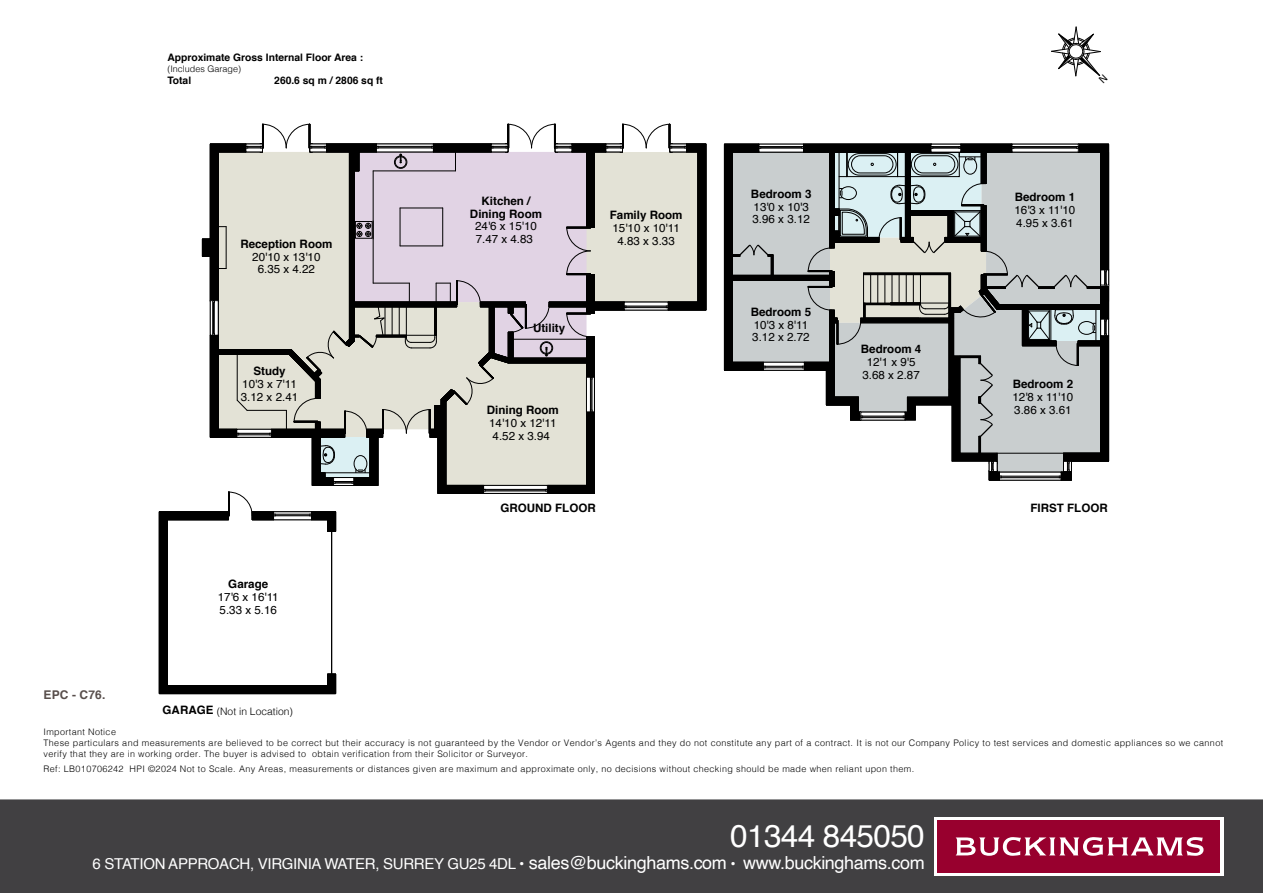
<style>
.page{position:relative;width:1263px;height:893px;background:#fff}
.page>*{position:absolute;margin:0;border:0;box-sizing:border-box;transform-origin:0 0}
.t1{font:31.5px "Helvetica";letter-spacing:-.02em;color:#fff}
.t2{font:15px "Helvetica";letter-spacing:-.02em;color:#fff}
.t3{font:700 12px "Helvetica";letter-spacing:.01em;color:#584e4b}
.t4{font:11.55px/12.9px "Helvetica";color:#000}
.t5{font:700 11.55px/12.9px "Helvetica";color:#000;text-align:center}
.t6{font:700 10.35px "Helvetica";color:#000}
.t7{font:300 10.35px "Helvetica";color:#000}
.t8{font:300 9px/10.8px "Helvetica";letter-spacing:.04em;color:#000}
.t9{font:300 9px "Helvetica";color:#000}
.s1{font-weight:700;font-size:11.55px}
.s2{font-size:18px}
</style>
<div class="page">
<hr style="left:706px;top:144px;width:1px;height:166px;background:#000">
<hr style="left:989px;top:480px;width:82px;height:1px;background:#000">
<svg style="left:724px;top:144px;width:385px;height:336px"></svg>
<hr style="left:765px;top:367px;width:37px;height:1px;background:#000">
<svg style="left:159px;top:124px;width:547px;height:570px"></svg>
<div style="left:0;top:799px;width:1263px;height:94px;background:#414042"></div>
<div style="left:934px;top:817px;width:289px;height:58px;background:linear-gradient(to right,#fff,#fff)"></div>
<div style="left:937px;top:820px;width:283px;height:52px;background:#98002e"></div>
<svg style="left:955px;top:837px;width:248px;height:19px"></svg>
<svg style="left:1051px;top:27px;width:50px;height:50px"></svg>
<p class="t6" style="left:167px;top:49px;width:197px">Approximate Gross Internal Floor Area :</p>
<p class="t9" style="left:167px;top:61px;width:75px">(Includes Garage)</p>
<p class="t6" style="left:167px;top:72px;width:25px">Total</p>
<p class="t6" style="left:274px;top:72px;width:110px">260.6 sq m / 2806 sq ft</p>
<p class="t5" style="left:240px;top:237px;width:94px">Reception Room</p>
<p class="t4" style="left:252px;top:250px;width:70px;text-align:center">20'10 x 13'10<br>6.35 x 4.22</p>
<p class="t5" style="left:253px;top:365px;width:34px">Study</p>
<p class="t4" style="left:241px;top:378px;width:59px">10'3 x 7'11<br>3.12 x 2.41</p>
<h3 class="t3" style="left:44px;top:685px;width:63px">EPC - C76.</h3>
<p class="t5" style="left:228px;top:578px;width:41px">Garage</p>
<p class="t4" style="left:218px;top:591px;width:62px">17'6 x 16'11<br>5.33 x 5.16</p>
<p class="t7" style="left:163px;top:702px;width:132px"><span class="s1">GARAGE</span> (Not in Location)</p>
<p class="t5" style="left:470px;top:194px;width:74px">Kitchen /<br>Dining Room</p>
<p class="t4" style="left:475px;top:220px;width:63px">24'6 x 15'10<br>7.47 x 4.83</p>
<p class="t5" style="left:610px;top:208px;width:74px">Family Room</p>
<p class="t4" style="left:612px;top:221px;width:69px;text-align:center">15'10 x 10'11<br>4.83 x 3.33</p>
<p class="t5" style="left:533px;top:322px;width:34px">Utility</p>
<p class="t5" style="left:487px;top:404px;width:74px">Dining Room</p>
<p class="t4" style="left:489px;top:417px;width:69px">14'10 x 12'11<br>4.52 x 3.94</p>
<p class="t5" style="left:500px;top:501px;width:97px">GROUND FLOOR</p>
<p class="t5" style="left:751px;top:187px;width:62px">Bedroom 3</p>
<p class="t4" style="left:752px;top:200px;width:59px">13'0 x 10'3<br>3.96 x 3.12</p>
<p class="t5" style="left:751px;top:305px;width:62px">Bedroom 5</p>
<p class="t4" style="left:752px;top:318px;width:59px">10'3 x 8'11<br>3.12 x 2.72</p>
<p class="t5" style="left:861px;top:342px;width:62px">Bedroom 4</p>
<p class="t4" style="left:862px;top:355px;width:59px;text-align:center">12'1 x 9'5<br>3.68 x 2.87</p>
<p class="t5" style="left:1015px;top:191px;width:62px">Bedroom 1</p>
<p class="t4" style="left:1014px;top:204px;width:62px">16'3 x 11'10<br>4.95 x 3.61</p>
<p class="t5" style="left:1013px;top:378px;width:62px">Bedroom 2</p>
<p class="t4" style="left:1012px;top:391px;width:62px">12'8 x 11'10<br>3.86 x 3.61</p>
<p class="t5" style="left:1030px;top:501px;width:79px">FIRST FLOOR</p>
<p class="t8" style="left:44px;top:726px;width:1181px">Important Notice<br>These particulars and measurements are believed to be correct but their accuracy is not guaranteed by the Vendor or Vendor’s Agents and they do not constitute any part of a contract. It is not our Company Policy to test services and domestic appliances so we cannot verify that they are in working order. The buyer is advised to obtain verification from their Solicitor or Surveyor.</p>
<p class="t8" style="left:44px;top:762px;width:872px">Ref: LB010706242 HPI ©2024 Not to Scale. Any Areas, measurements or distances given are maximum and approximate only, no decisions without checking should be made when reliant upon them.</p>
<h1 class="t1" style="left:730px;top:812px;width:196px">01344 845050</h1>
<h2 class="t2" style="left:93px;top:852px;width:834px">6 STATION APPROACH, VIRGINIA WATER, SURREY GU25 4DL • <span class="s2">sales@buckinghams.com</span> • <span class="s2">www.buckinghams.com</span></h2>
</div>
